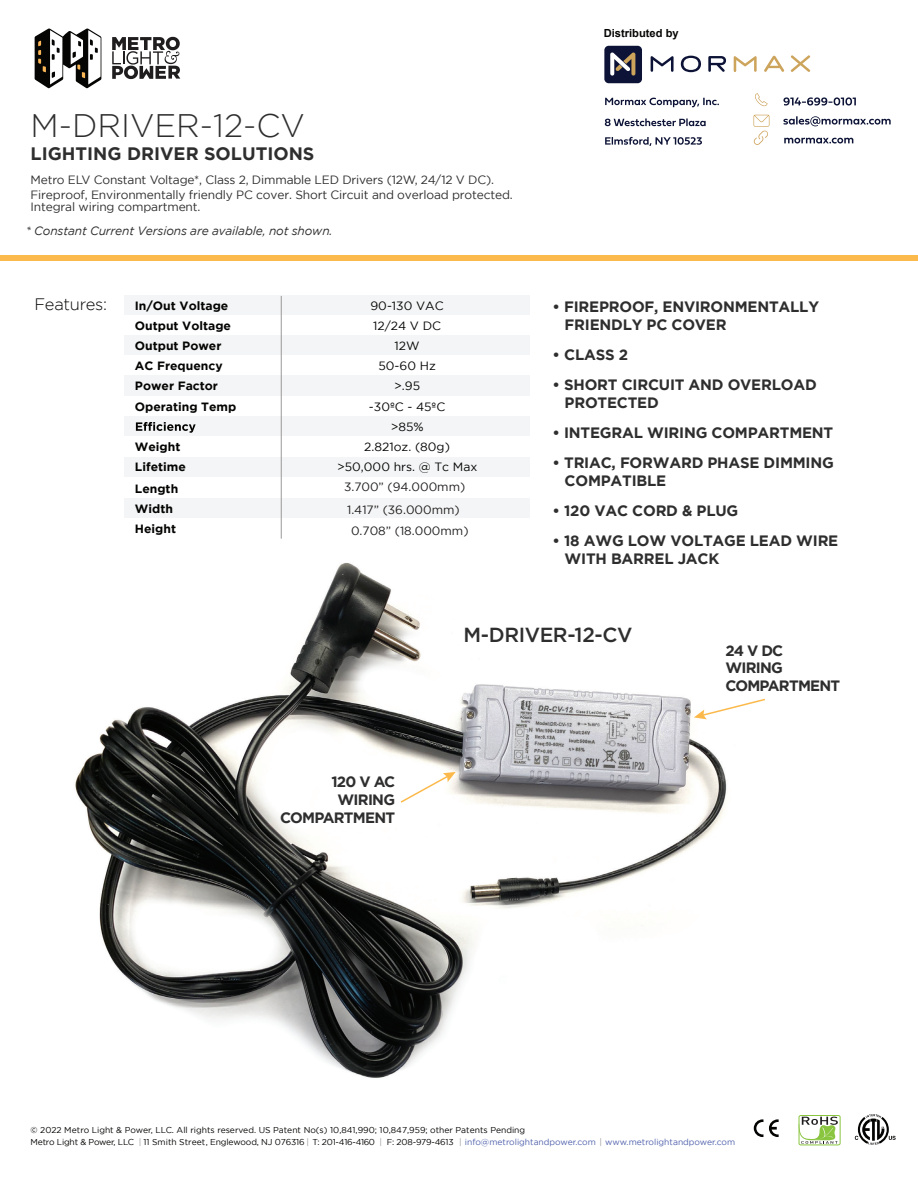
<style>
.page{position:relative;width:918px;height:1188px;background:#fff}
.page>*{position:absolute;margin:0;border:0;box-sizing:border-box;transform-origin:0 0}
.t1{font:300 32.55px "Gotham";color:#2e2e2e}
.t2{font:500 20.4px "Gotham";letter-spacing:-.02em;color:#2e2e2e}
.t3{font:700 18px "Gotham";color:#2e2e2e}
.t4{font:300 16.5px "Gotham";letter-spacing:-.015em;color:#040503}
.t5{font:700 15px/18px "Gotham";letter-spacing:-.015em;color:#2e2e2e}
.t6{font:700 15px/18px "Gotham";letter-spacing:-.05em;color:#2e2e2e;text-align:right}
.t7{font:12px/14.4px "Gotham";letter-spacing:-.015em;color:#2e2e2e}
.t8{font:700 12px/20.2px "Gotham";color:#040503}
.t9{font:12px/20.2px "Gotham";color:#040503;text-align:center}
.t10{font:12px/23px "Gotham";color:#201d1d}
.t11{font:italic 12px "Gotham";letter-spacing:-.015em;color:#2e2e2e}
.t12{font:700 11.1px "Arial";color:#050604}
.t13{font:8.55px/12.1px "Gotham";color:#040503}
.s1{color:#989898}
.s2{color:#5061ac}
</style>
<div class="page">
<img style="left:75px;top:563px;width:652px;height:515px">
<svg style="left:754px;top:1119px;width:9px;height:18px"></svg>
<svg style="left:769px;top:1119px;width:10px;height:18px"></svg>
<div style="left:799px;top:1115px;width:41px;height:30px;border:1px solid #8ac540;border-radius:2px"></div>
<svg style="left:799px;top:1117px;width:39px;height:27px"></svg>
<svg style="left:855px;top:1114px;width:41px;height:31px"></svg>
<svg style="left:694px;top:698px;width:71px;height:21px"></svg>
<svg style="left:399px;top:772px;width:57px;height:32px"></svg>
<div style="left:124px;top:295px;width:406px;height:20px;background:#f4f5f6"></div>
<div style="left:124px;top:335px;width:406px;height:21px;background:#f4f5f6"></div>
<div style="left:124px;top:376px;width:406px;height:20px;background:#f4f5f6"></div>
<div style="left:124px;top:416px;width:406px;height:20px;background:#f4f5f6"></div>
<div style="left:124px;top:457px;width:406px;height:20px;background:#f4f5f6"></div>
<div style="left:124px;top:498px;width:406px;height:20px;background:#f4f5f6"></div>
<svg style="left:136px;top:422px;width:60px;height:11px"></svg>
<hr style="left:281px;top:296px;width:1px;height:243px;background:#999">
<div style="left:0;top:255px;width:918px;height:5px;background:#fcba4c"></div>
<svg style="left:784px;top:138px;width:69px;height:5px"></svg>
<svg style="left:783px;top:116px;width:108px;height:10px"></svg>
<svg style="left:753px;top:115px;width:16px;height:30px"></svg>
<svg style="left:755px;top:93px;width:13px;height:13px"></svg>
<svg style="left:783px;top:97px;width:73px;height:9px"></svg>
<svg style="left:605px;top:98px;width:114px;height:48px"></svg>
<svg style="left:681px;top:56px;width:20px;height:16px"></svg>
<svg style="left:734px;top:56px;width:23px;height:16px"></svg>
<svg style="left:651px;top:56px;width:23px;height:16px"></svg>
<svg style="left:791px;top:55px;width:19px;height:17px"></svg>
<svg style="left:708px;top:56px;width:18px;height:16px"></svg>
<svg style="left:764px;top:56px;width:20px;height:16px"></svg>
<div style="left:604px;top:46px;width:38px;height:37px;background:#0d1336;border-radius:4px"></div>
<svg style="left:610px;top:53px;width:25px;height:23px"></svg>
<svg style="left:35px;top:28px;width:66px;height:60px"></svg>
<svg style="left:112px;top:37px;width:68px;height:42px"></svg>
<h1 class="t1" style="left:31px;top:108px;width:276px">M-DRIVER-12-CV</h1>
<h3 class="t3" style="left:31px;top:144px;width:285px">LIGHTING DRIVER SOLUTIONS</h3>
<h3 class="t7" style="left:31px;top:173px;width:484px">Metro ELV Constant Voltage*, Class 2, Dimmable LED Drivers (12W, 24/12 V DC).<br>Fireproof, Environmentally friendly PC cover. Short Circuit and overload protected.</h3>
<h3 class="t7" style="left:31px;top:200px;width:171px">Integral wiring compartment.</h3>
<h3 class="t11" style="left:26px;top:224px;width:308px">* Constant Current Versions are available, not shown.</h3>
<h3 class="t4" style="left:35px;top:295px;width:74px">Features:</h3>
<h3 class="t8" style="left:135px;top:295px;width:103px">In/Out Voltage<br>Output Voltage<br>Output Power<br>AC Frequency<br>Power Factor<br>Operating Temp</h3>
<h3 class="t8" style="left:135px;top:436px;width:53px">Weight<br>Lifetime</h3>
<h3 class="t8" style="left:135px;top:478px;width:45px">Length<br>Width<br>Height</h3>
<h3 class="t9" style="left:337px;top:295px;width:142px">90-130 VAC<br>12/24 V DC<br>12W<br>50-60 Hz<br>&gt;.95<br>-30ºC - 45ºC<br>&gt;85%<br>2.821oz. (80g) &gt;50,000 hrs. @ Tc Max</h3>
<h3 class="t10" style="left:344px;top:475px;width:123px">3.700” (94.000mm)<br>1.417” (36.000mm)</h3>
<h3 class="t10" style="left:351px;top:519px;width:119px">0.708” (18.000mm)</h3>
<p class="t12" style="left:604px;top:26px;width:76px">Distributed by</p>
<h3 class="t5" style="left:565px;top:297px;width:256px;text-indent:-12px">• FIREPROOF, ENVIRONMENTALLY<br>FRIENDLY PC COVER</h3>
<h3 class="t5" style="left:553px;top:345px;width:77px">• CLASS 2</h3>
<h3 class="t5" style="left:565px;top:375px;width:254px;text-indent:-12px">• SHORT CIRCUIT AND OVERLOAD<br>PROTECTED</h3>
<h3 class="t5" style="left:553px;top:423px;width:282px">• INTEGRAL WIRING COMPARTMENT</h3>
<h3 class="t5" style="left:565px;top:453px;width:271px;text-indent:-12px">• TRIAC, FORWARD PHASE DIMMING<br>COMPATIBLE</h3>
<h3 class="t5" style="left:553px;top:501px;width:187px">• 120 VAC CORD &amp; PLUG</h3>
<h3 class="t5" style="left:565px;top:531px;width:275px;text-indent:-12px">• 18 AWG LOW VOLTAGE LEAD WIRE<br>WITH BARREL JACK</h3>
<h3 class="t6" style="left:280px;top:772px;width:116px">120 V AC<br>WIRING<br>COMPARTMENT</h3>
<h2 class="t2" style="left:464px;top:621px;width:170px">M-DRIVER-12-CV</h2>
<h3 class="t6" style="left:725px;top:641px;width:116px;text-align:left">24 V DC<br>WIRING<br>COMPARTMENT</h3>
<p class="t13" style="left:31px;top:1124px;width:706px">© 2022 Metro Light &amp; Power, LLC. All rights reserved. US Patent No(s) 10,841,990; 10,847,959; other Patents Pending<br>Metro Light &amp; Power, LLC <span class="s1">|</span> 11 Smith Street, Englewood, NJ 076316 <span class="s1">|</span> T: 201-416-4160 <span class="s1">|</span> F: 208-979-4613 <span class="s1">|</span> <span class="s2">info@metrolightandpower.com</span> <span class="s1">|</span> <span class="s2">www.metrolightandpower.com</span></p>
</div>
